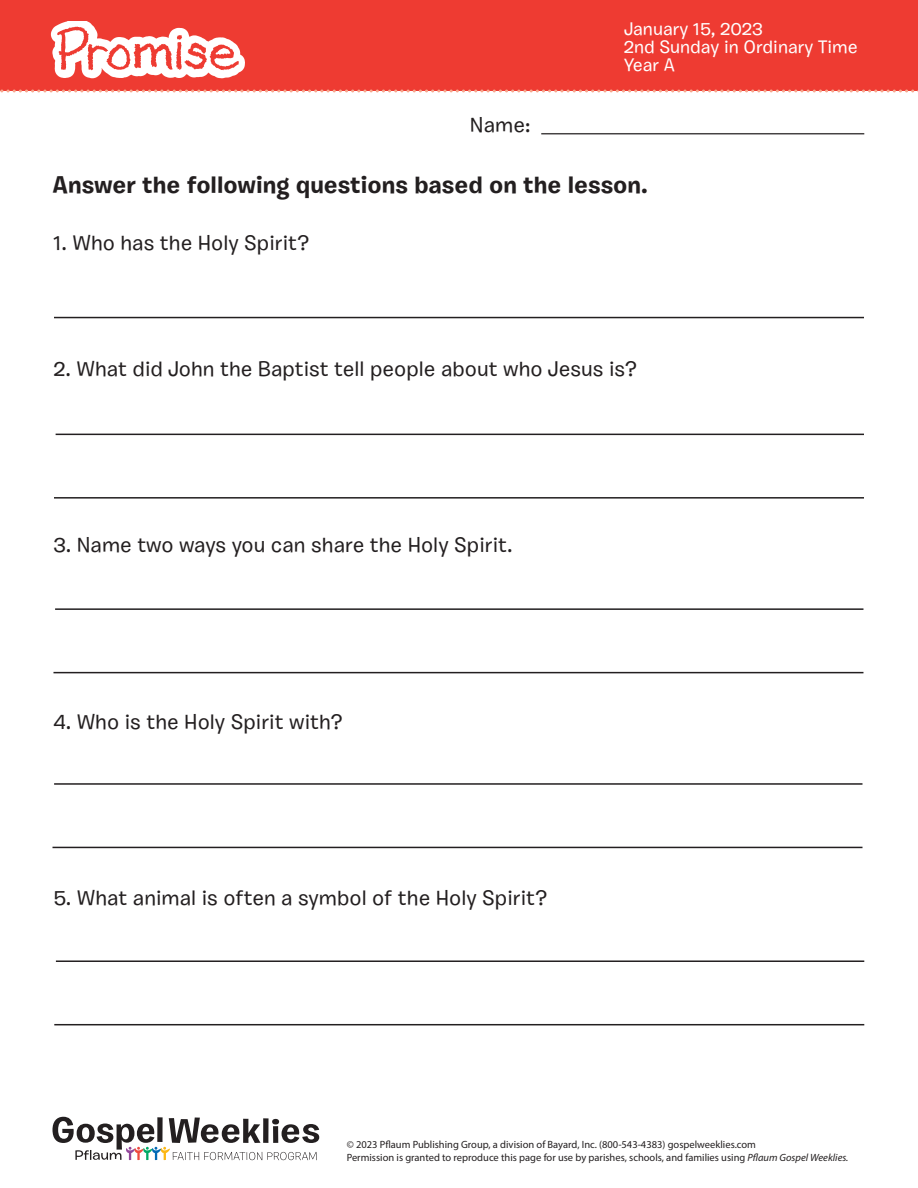
<style>
.page{position:relative;width:918px;height:1188px;background:#fff}
.page>*{position:absolute;margin:0;border:0;box-sizing:border-box;transform-origin:0 0}
.t1{font:700 24px "Burbank Small";color:#231f20}
.t2{font:500 21px "Burbank Small";color:#231f20}
.t3{font:500 18px "Burbank Small";color:#fff}
.t4{font:10.5px/12.6px "Myriad Pro";color:#231f20}
.s1{font-style:italic}
</style>
<div class="page">
<div style="left:0;top:0;width:918px;height:91px;background:#ee3b32"></div>
<svg style="left:0;top:89px;width:918px;height:3px"></svg>
<svg style="left:52px;top:1117px;width:267px;height:43px"></svg>
<img style="left:50px;top:22px;width:194px;height:57px">
<hr style="left:541px;top:133px;width:323px;height:1px;background:#231f20">
<hr style="left:54px;top:317px;width:810px;height:1px;background:#231f20">
<hr style="left:55px;top:608px;width:808px;height:2px;background:#231f20">
<hr style="left:53px;top:672px;width:810px;height:1px;background:#231f20">
<hr style="left:54px;top:783px;width:809px;height:2px;background:#231f20">
<hr style="left:52px;top:847px;width:810px;height:1px;background:#231f20">
<hr style="left:56px;top:960px;width:808px;height:2px;background:#231f20">
<hr style="left:54px;top:1024px;width:810px;height:1px;background:#231f20">
<hr style="left:56px;top:434px;width:808px;height:1px;background:#231f20">
<hr style="left:54px;top:497px;width:810px;height:2px;background:#231f20">
<p class="t2" style="left:470px;top:112px;width:62px">Name:</p>
<p class="t3" style="left:624px;top:17px;width:141px">January 15, 2023</p>
<p class="t3" style="left:624px;top:35px;width:236px">2nd Sunday in Ordinary Time</p>
<p class="t3" style="left:624px;top:53px;width:53px">Year A</p>
<p class="t1" style="left:52px;top:170px;width:597px">Answer the following questions based on the lesson.</p>
<p class="t2" style="left:53px;top:230px;width:258px">1. Who has the Holy Spirit?</p>
<p class="t2" style="left:53px;top:356px;width:585px">2. What did John the Baptist tell people about who Jesus is?</p>
<p class="t2" style="left:53px;top:532px;width:461px">3. Name two ways you can share the Holy Spirit.</p>
<p class="t2" style="left:53px;top:708px;width:291px">4. Who is the Holy Spirit with?</p>
<p class="t2" style="left:53px;top:885px;width:496px">5. What animal is often a symbol of the Holy Spirit?</p>
<p class="t4" style="left:347px;top:1138px;width:503px">© 2023 Pflaum Publishing Group, a division of Bayard, Inc. (800-543-4383) gospelweeklies.com<br>Permission is granted to reproduce this page for use by parishes, schools, and families using <span class="s1">Pflaum Gospel Weeklies.</span></p>
</div>
